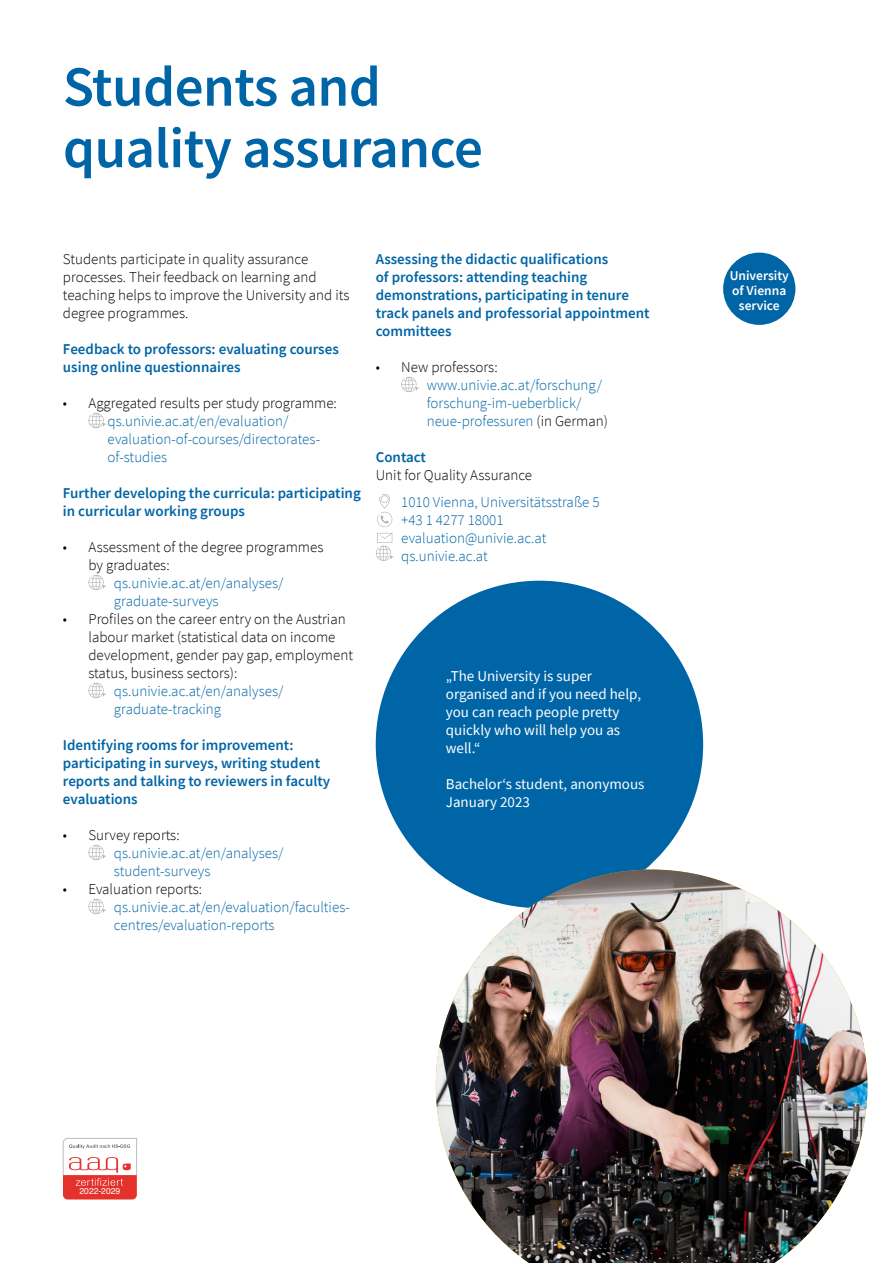
<style>
.page{position:relative;width:893px;height:1263px;background:#fff}
.page>*{position:absolute;margin:0;border:0;box-sizing:border-box;transform-origin:0 0}
.Ebene_2___Headline_blau__H3{font:600 57px/61.5px "Source Sans Pro";letter-spacing:-.01em;color:#0065a6}
.Adressblock__P{font:300 15px/18px "Source Sans Pro";color:#0065a6}
.Fließtext_10_12__P{font:600 15px/18px "Source Sans Pro";color:#0065a6}
.Fließtext_10_12__P-2{font:300 15px/18px "Source Sans Pro";color:#000}
.Zitat_Human__P{font:15px/18px "Source Sans Pro";color:#fff}
.Zwischentitel_im_Text__P{font:600 15px "Source Sans Pro";color:#0065a6}
.Button__P{font:600 13.5px/15px "Source Sans Pro";color:#fff;text-align:center}
.t1{font:8.55px "Helvetica";color:#fff}
.s1{color:#000}
</style>
<div class="page">
<svg style="left:88px;top:413px;width:18px;height:15px"></svg>
<svg style="left:88px;top:575px;width:18px;height:15px"></svg>
<svg style="left:88px;top:683px;width:18px;height:15px"></svg>
<svg style="left:88px;top:845px;width:18px;height:15px"></svg>
<svg style="left:88px;top:899px;width:18px;height:15px"></svg>
<svg style="left:401px;top:377px;width:18px;height:15px"></svg>
<svg style="left:377px;top:494px;width:15px;height:33px"></svg>
<svg style="left:376px;top:533px;width:17px;height:28px"></svg>
<div style="left:723px;top:253px;width:72px;height:72px;background:#0065a6;border-radius:50%"></div>
<div style="left:376px;top:581px;width:327px;height:327px;background:#0065a6;border-radius:50%"></div>
<img style="left:436px;top:869px;width:431px;height:394px">
<svg style="left:63px;top:1138px;width:74px;height:61px"></svg>
<h3 class="Ebene_2___Headline_blau__H3" style="left:63px;top:55px;width:421px">Students and quality assurance</h3>
<p class="Fließtext_10_12__P-2" style="left:63px;top:250px;width:288px">Students participate in quality assurance processes. Their feedback on learning and teaching helps to improve the University and its degree programmes.</p>
<p class="Fließtext_10_12__P" style="left:63px;top:340px;width:277px">Feedback to professors: evaluating courses using online questionnaires</p>
<p class="Adressblock__P" style="left:108px;top:394px;width:231px;text-indent:-45px"><span class="s1">• Aggregated results per study programme: </span>qs.univie.ac.at/en/evaluation/ evaluation-of-courses/directorates&shy;of-studies</p>
<p class="Fließtext_10_12__P" style="left:63px;top:484px;width:299px">Further developing the curricula: participating in curricular working groups</p>
<p class="Fließtext_10_12__P-2" style="left:63px;top:538px;width:262px">• Assessment of the degree programmes</p>
<p class="Fließtext_10_12__P-2" style="left:88px;top:556px;width:83px">by graduates:</p>
<p class="Adressblock__P" style="left:114px;top:574px;width:171px">qs.univie.ac.at/en/analyses/</p>
<p class="Adressblock__P" style="left:114px;top:592px;width:106px">graduate-surveys</p>
<p class="Fließtext_10_12__P-2" style="left:63px;top:610px;width:284px">• Profiles on the career entry on the Austrian</p>
<p class="Fließtext_10_12__P-2" style="left:88px;top:628px;width:249px">labour market (statistical data on income</p>
<p class="Fließtext_10_12__P-2" style="left:88px;top:646px;width:266px">development, gender pay gap, employment</p>
<p class="Fließtext_10_12__P-2" style="left:88px;top:664px;width:150px">status, business sectors):</p>
<p class="Adressblock__P" style="left:114px;top:682px;width:171px">qs.univie.ac.at/en/analyses/</p>
<p class="Adressblock__P" style="left:114px;top:700px;width:109px">graduate-tracking</p>
<p class="Fließtext_10_12__P" style="left:63px;top:736px;width:269px">Identifying rooms for improvement: participating in surveys, writing student reports and talking to reviewers in faculty evaluations</p>
<p class="Adressblock__P" style="left:114px;top:826px;width:171px;text-indent:-51px"><span class="s1">• Survey reports: </span>qs.univie.ac.at/en/analyses/ student-surveys</p>
<p class="Adressblock__P" style="left:114px;top:880px;width:238px;text-indent:-51px"><span class="s1">• Evaluation reports: </span>qs.univie.ac.at/en/evaluation/faculties&shy;centres/evaluation-reports</p>
<p class="Fließtext_10_12__P" style="left:376px;top:250px;width:275px">Assessing the didactic qualifications<br>of professors: attending teaching demonstrations, participating in tenure track panels and professorial appointment committees</p>
<p class="Adressblock__P" style="left:427px;top:358px;width:183px;text-indent:-51px"><span class="s1">• New professors: </span>www.univie.ac.at/forschung/ forschung-im-ueberblick/ neue-professuren <span class="s1">(in German)</span></p>
<p class="Zwischentitel_im_Text__P" style="left:376px;top:447px;width:52px">Contact</p>
<p class="Fließtext_10_12__P-2" style="left:376px;top:466px;width:158px">Unit for Quality Assurance</p>
<p class="Adressblock__P" style="left:401px;top:493px;width:200px">1010 Vienna, Universitätsstraße 5</p>
<p class="Adressblock__P" style="left:401px;top:511px;width:104px">+43 1 4277 18001</p>
<p class="Adressblock__P" style="left:401px;top:529px;width:147px">evaluation@univie.ac.at</p>
<p class="Adressblock__P" style="left:401px;top:547px;width:88px">qs.univie.ac.at</p>
<p class="Zitat_Human__P" style="left:446px;top:667px;width:197px">„The University is super organised and if you need help, you can reach people pretty quickly who will help you as well.“</p>
<p class="Zitat_Human__P" style="left:446px;top:775px;width:200px">Bachelor‘s student, anonymous<br>January 2023</p>
<p class="Button__P" style="left:730px;top:268px;width:61px">University of Vienna service</p>
<p class="t1" style="left:80px;top:1185px;width:42px">2022-2029</p>
</div>
